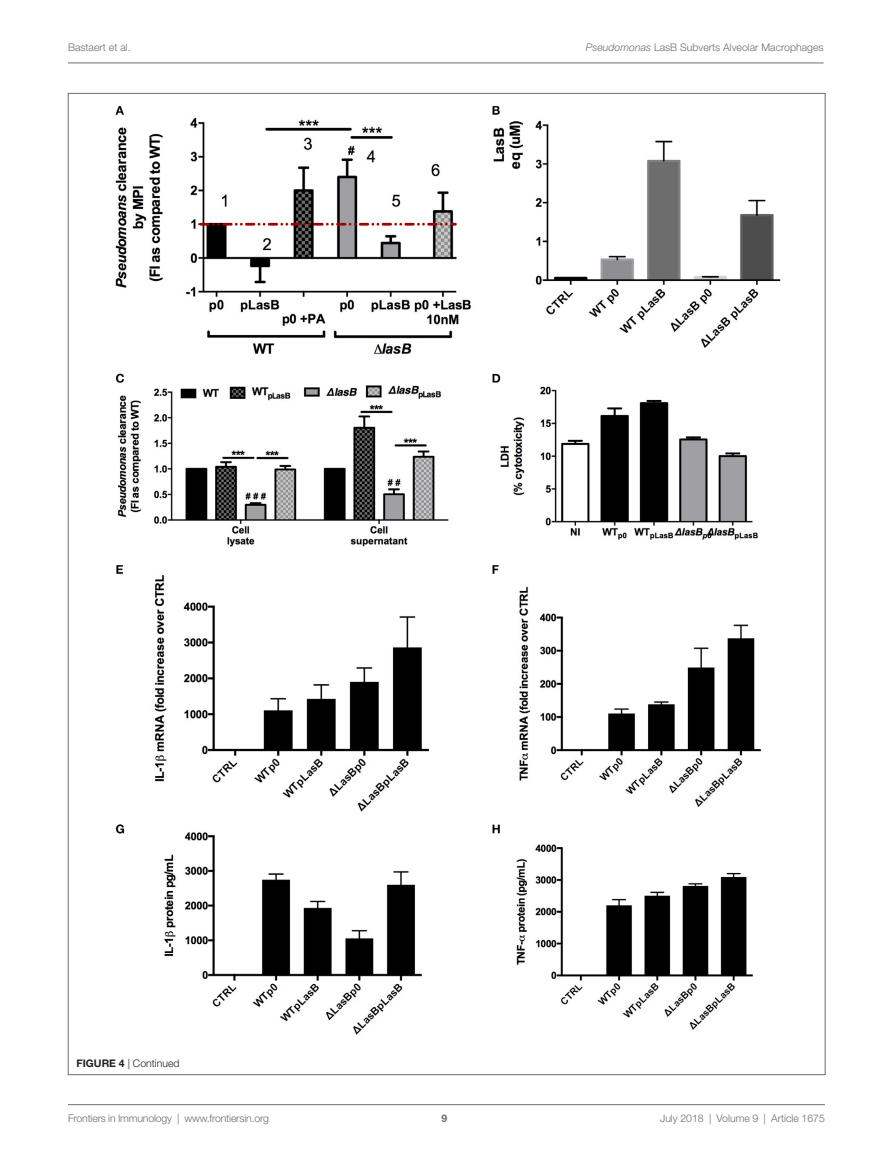
<style>
.page{position:relative;width:893px;height:1170px;background:#fff}
.page>*{position:absolute;margin:0;border:0;box-sizing:border-box;transform-origin:0 0}
.t1{font:300 10.5px "Helvetica Neue LT Std";color:#6c6d70}
.t2{font:300 10.5px "Helvetica Neue LT Std";color:#231f20}
.t3{font:700 10.5px "Helvetica Neue LT Std";color:#6c6d70}
.s1{font-style:italic}
.s2{font-weight:700}
</style>
<div class="page">
<img style="left:115px;top:105px;width:666px;height:930px">
<hr style="left:68px;top:1104px;width:757px;height:1px;background:#6c6d70">
<hr style="left:68px;top:63px;width:755px;height:1px;background:#6c6d70">
<p class="t1" style="left:68px;top:41px;width:64px">Bastaert et al.</p>
<p class="t1" style="left:586px;top:41px;width:239px"><span class="s1">Pseudomonas</span> LasB Subverts Alveolar Macrophages</p>
<p class="t2" style="left:77px;top:1056px;width:105px"><span class="s2">FIGURE 4</span> | Continued</p>
<p class="t1" style="left:68px;top:1111px;width:203px">Frontiers in Immunology | www.frontiersin.org</p>
<p class="t1" style="left:660px;top:1111px;width:166px">July 2018 | Volume 9 | Article 1675</p>
<p class="t3" style="left:441px;top:1111px;width:7px">9</p>
</div>
